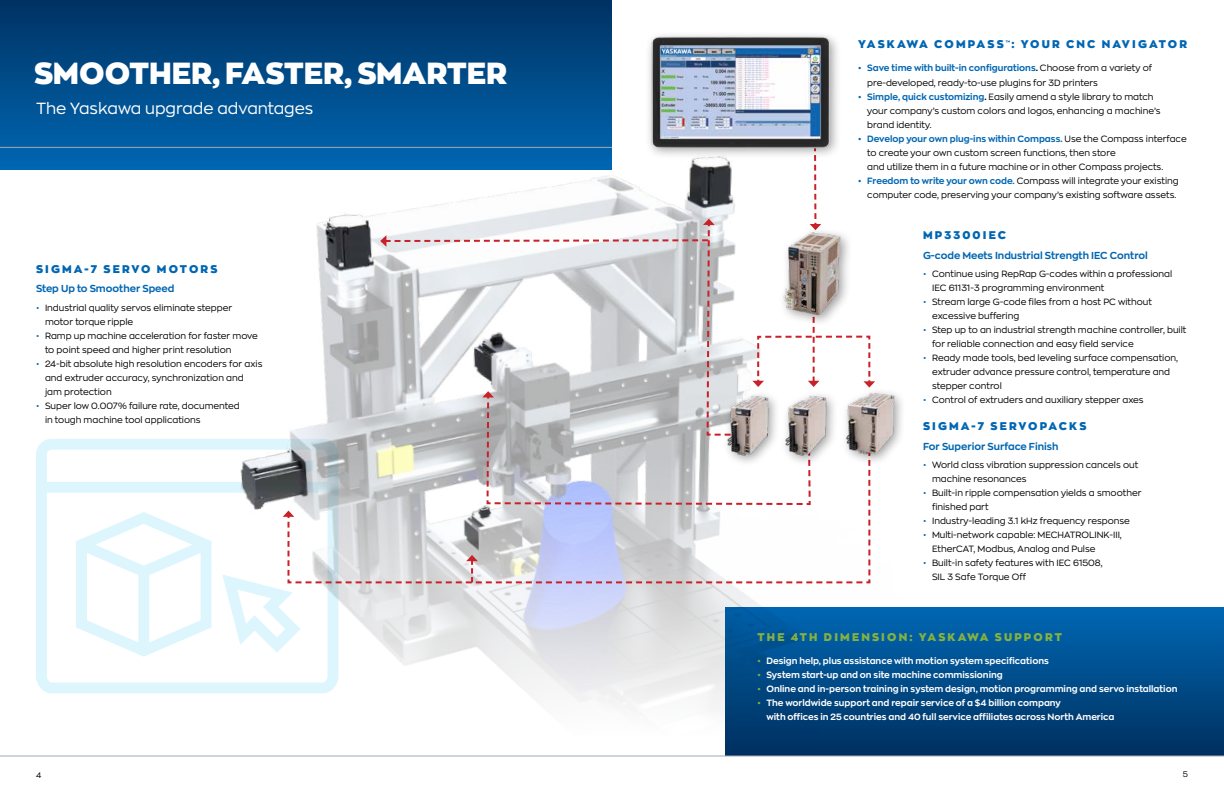
<style>
.page{position:relative;width:1224px;height:792px;background:#fff}
.page>*{position:absolute;margin:0;border:0;box-sizing:border-box;transform-origin:0 0}
.t1{font:900 30px "Zona Pro";color:#fff}
.t2{font:16px "Zona Pro";color:#fff}
.t3{font:900 11px "Zona Pro";letter-spacing:.2em;color:#0066b3}
.t4{font:900 11px "Zona Pro";letter-spacing:.2em;color:#84b141}
.t5{font:700 10px "Zona Pro";color:#0066b3}
.t6{font:9px/14px "Zona Pro";color:#000}
.t7{font:700 9px/14px "Zona Pro";color:#fff}
.t8{font:8px "Zona Pro";color:#000}
.s1{color:#0066b3}
.s2{font-weight:700;color:#0066b3}
.s3{font-weight:700}
.s4{color:#84b141}
</style>
<div class="page">
<div style="left:0;top:0;width:612px;height:170px;background:linear-gradient(to bottom,#003263,#0167b2)"></div>
<svg style="left:36px;top:439px;width:170px;height:255px"></svg>
<img style="left:206px;top:110px;width:697px;height:646px">
<svg style="left:283px;top:148px;width:592px;height:435px"></svg>
<div style="left:778px;top:227px;width:75px;height:100px;background:#fff"></div>
<img style="left:774px;top:225px;width:76px;height:102px">
<div style="left:840px;top:387px;width:66px;height:79px;background:#fefefe"></div>
<img style="left:840px;top:380px;width:61px;height:92px">
<div style="left:779px;top:389px;width:60px;height:78px;background:#000;opacity:.4"></div>
<img style="left:774px;top:380px;width:56px;height:92px">
<div style="left:721px;top:389px;width:60px;height:78px;background:#000;opacity:.4"></div>
<img style="left:716px;top:380px;width:56px;height:92px">
<div style="left:726px;top:608px;width:498px;height:148px;background:linear-gradient(to bottom,#0066b1,#00305f)"></div>
<div style="left:645px;top:30px;width:197px;height:129px;background:#000;opacity:.4"></div>
<img style="left:648px;top:35px;width:184px;height:116px">
<hr style="left:0;top:147px;width:612px;height:1px;background:#9eacb5">
<hr style="left:0;top:756px;width:1224px;height:1px;background:#9eacb5">
<h1 class="t1" style="left:34px;top:52px;width:475px">SMOOTHER, FASTER, SMARTER</h1>
<h2 class="t2" style="left:36px;top:97px;width:279px">The Yaskawa upgrade advantages</h2>
<p class="t3" style="left:36px;top:261px;width:183px">SIGMA-7 SERVO MOTORS</p>
<p class="t5" style="left:36px;top:282px;width:140px">Step Up to Smoother Speed</p>
<p class="t6" style="left:45px;top:300px;width:189px;text-indent:-9px"><span class="s1">•</span> Industrial quality servos eliminate stepper motor torque ripple</p>
<p class="t6" style="left:45px;top:328px;width:214px;text-indent:-9px"><span class="s1">•</span> Ramp up machine acceleration for faster move to point speed and higher print resolution</p>
<p class="t6" style="left:45px;top:356px;width:219px;text-indent:-9px"><span class="s1">•</span> 24-bit absolute high resolution encoders for axis and extruder accuracy, synchronization and jam protection</p>
<p class="t6" style="left:45px;top:398px;width:196px;text-indent:-9px"><span class="s1">•</span> Super low 0.007% failure rate, documented in tough machine tool applications</p>
<p class="t3" style="left:858px;top:37px;width:330px">YASKAWA COMPASS <sup>™</sup>: YOUR CNC NAVIGATOR</p>
<p class="t6" style="left:867px;top:61px;width:286px;text-indent:-9px"><span class="s2">• Save time with built-in configurations</span><span class="s3">.</span> Choose from a variety of pre-developed, ready-to-use plugins for 3D printers</p>
<p class="t6" style="left:867px;top:89px;width:295px;text-indent:-9px"><span class="s2">• Simple, quick customizing</span><span class="s3">.</span> Easily amend a style library to match your company’s custom colors and logos, enhancing a machine’s brand identity.</p>
<p class="t6" style="left:867px;top:131px;width:321px;text-indent:-9px"><span class="s2">• Develop your own plug-ins within Compass.</span> Use the Compass interface to create your own custom screen functions, then store<br>and utilize them in a future machine or in other Compass projects.</p>
<p class="t6" style="left:858px;top:173px;width:322px;text-align:right"><span class="s2">• Freedom to write your own code.</span> Compass will integrate your existing computer code, preserving your company’s existing software assets.</p>
<p class="t3" style="left:923px;top:228px;width:84px">MP3300IEC</p>
<p class="t5" style="left:923px;top:248px;width:226px">G-code Meets Industrial Strength IEC Control</p>
<p class="t6" style="left:932px;top:267px;width:242px;text-indent:-9px"><span class="s1">•</span> Continue using RepRap G-codes within a professional<br>IEC 61131-3 programming environment</p>
<p class="t6" style="left:932px;top:295px;width:221px;text-indent:-9px"><span class="s1">•</span> Stream large G-code files from a host PC without excessive buffering</p>
<p class="t6" style="left:932px;top:323px;width:256px;text-indent:-9px"><span class="s1">•</span> Step up to an industrial strength machine controller, built for reliable connection and easy field service</p>
<p class="t6" style="left:932px;top:351px;width:247px;text-indent:-9px"><span class="s1">•</span> Ready made tools, bed leveling surface compensation, extruder advance pressure control, temperature and stepper control</p>
<p class="t6" style="left:923px;top:393px;width:222px"><span class="s1">•</span> Control of extruders and auxiliary stepper axes</p>
<p class="t3" style="left:923px;top:419px;width:165px">SIGMA-7 SERVOPACKS</p>
<p class="t5" style="left:923px;top:439px;width:137px">For Superior Surface Finish</p>
<p class="t6" style="left:932px;top:458px;width:208px;text-indent:-9px"><span class="s1">•</span> World class vibration suppression cancels out machine resonances</p>
<p class="t6" style="left:932px;top:486px;width:211px;text-indent:-9px"><span class="s1">•</span> Built-in ripple compensation yields a smoother finished part</p>
<p class="t6" style="left:923px;top:514px;width:208px"><span class="s1">•</span> Industry-leading 3.1 kHz frequency response</p>
<p class="t6" style="left:932px;top:528px;width:191px;text-indent:-9px"><span class="s1">•</span> Multi-network capable: MECHATROLINK-III,<br>EtherCAT, Modbus, Analog and Pulse</p>
<p class="t6" style="left:932px;top:556px;width:172px;text-indent:-9px"><span class="s1">•</span> Built-in safety features with IEC 61508,<br>SIL 3 Safe Torque Off</p>
<p class="t4" style="left:757px;top:630px;width:306px">THE 4TH DIMENSION: YASKAWA SUPPORT</p>
<p class="t7" style="left:757px;top:654px;width:293px"><span class="s4">•</span> Design help, plus assistance with motion system specifications</p>
<p class="t7" style="left:757px;top:668px;width:247px"><span class="s4">•</span> System start-up and on site machine commissioning</p>
<p class="t7" style="left:757px;top:682px;width:422px"><span class="s4">•</span> Online and in-person training in system design, motion programming and servo installation</p>
<p class="t7" style="left:766px;top:696px;width:350px;text-indent:-9px"><span class="s4">•</span> The worldwide support and repair service of a $4 billion company<br>with offices in 25 countries and 40 full service affiliates across North America</p>
<p class="t8" style="left:36px;top:769px;width:7px">4</p>
<p class="t8" style="left:1183px;top:769px;width:7px">5</p>
</div>
